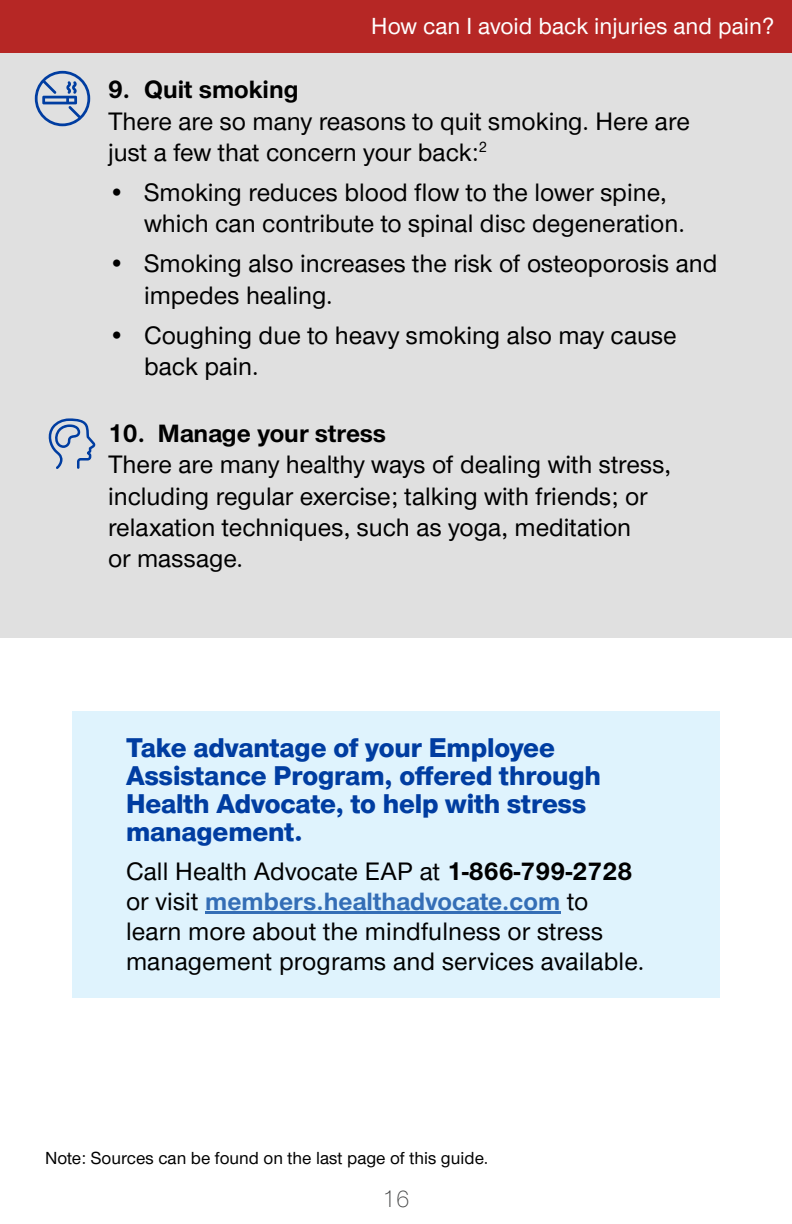
<style>
.page{position:relative;width:792px;height:1224px;background:#fff}
.page>*{position:absolute;margin:0;border:0;box-sizing:border-box;transform-origin:0 0}
.t1{font:800 28px/28px "UHC Sans";letter-spacing:-.005em;color:#003da1}
.t2{font:26px/31.2px "UHC Sans";color:#000}
.t3{font:500 26px/30px "UHC Sans";letter-spacing:.005em;color:#000}
.t4{font:700 26px "UHC Sans";color:#000}
.t5{font:500 24px "UHC Sans";color:#fff}
.t6{font:300 24px "UHC Sans";color:#444545}
.t7{font:18px "UHC Sans";color:#000}
.s1{font-weight:700}
.s2{font-weight:700;color:#346eb6}
</style>
<div class="page">
<div style="left:0;top:0;width:792px;height:638px;background:#e0e0e0"></div>
<div style="left:72px;top:711px;width:648px;height:287px;background:#dff3fd"></div>
<hr style="left:205px;top:911px;width:355px;height:2px;background:#346eb6">
<svg style="left:35px;top:71px;width:55px;height:55px"></svg>
<svg style="left:48px;top:418px;width:47px;height:51px"></svg>
<div style="left:0;top:0;width:792px;height:53px;background:#b62725"></div>
<p class="t5" style="left:371px;top:10px;width:404px">How can I avoid back injuries and pain?</p>
<p class="t4" style="left:108px;top:72px;width:192px">9. Quit smoking</p>
<p class="t2" style="left:108px;top:104px;width:583px">There are so many reasons to quit smoking. Here are just a few that concern your back:<sup>2</sup></p>
<p class="t2" style="left:144px;top:176px;width:542px;text-indent:-36px">• Smoking reduces blood flow to the lower spine, which can contribute to spinal disc degeneration.</p>
<p class="t2" style="left:144px;top:247px;width:575px;text-indent:-36px">• Smoking also increases the risk of osteoporosis and impedes healing.</p>
<p class="t2" style="left:144px;top:318px;width:534px;text-indent:-36px">• Coughing due to heavy smoking also may cause back pain.</p>
<p class="t4" style="left:108px;top:416px;width:280px">10. Manage your stress</p>
<p class="t2" style="left:108px;top:448px;width:565px">There are many healthy ways of dealing with stress, including regular exercise; talking with friends; or relaxation techniques, such as yoga, meditation<br>or massage.</p>
<p class="t1" style="left:126px;top:732px;width:477px">Take advantage of your Employee<br>Assistance Program, offered through<br>Health Advocate, to help with stress management.</p>
<p class="t3" style="left:126px;top:855px;width:520px">Call Health Advocate EAP at <span class="s1">1-866-799-2728 </span>or visit <span class="s2">members.healthadvocate.com</span> to learn more about the mindfulness or stress management programs and services available.</p>
<p class="t7" style="left:45px;top:1146px;width:445px">Note: Sources can be found on the last page of this guide.</p>
<p class="t6" style="left:383px;top:1183px;width:28px">16</p>
</div>
